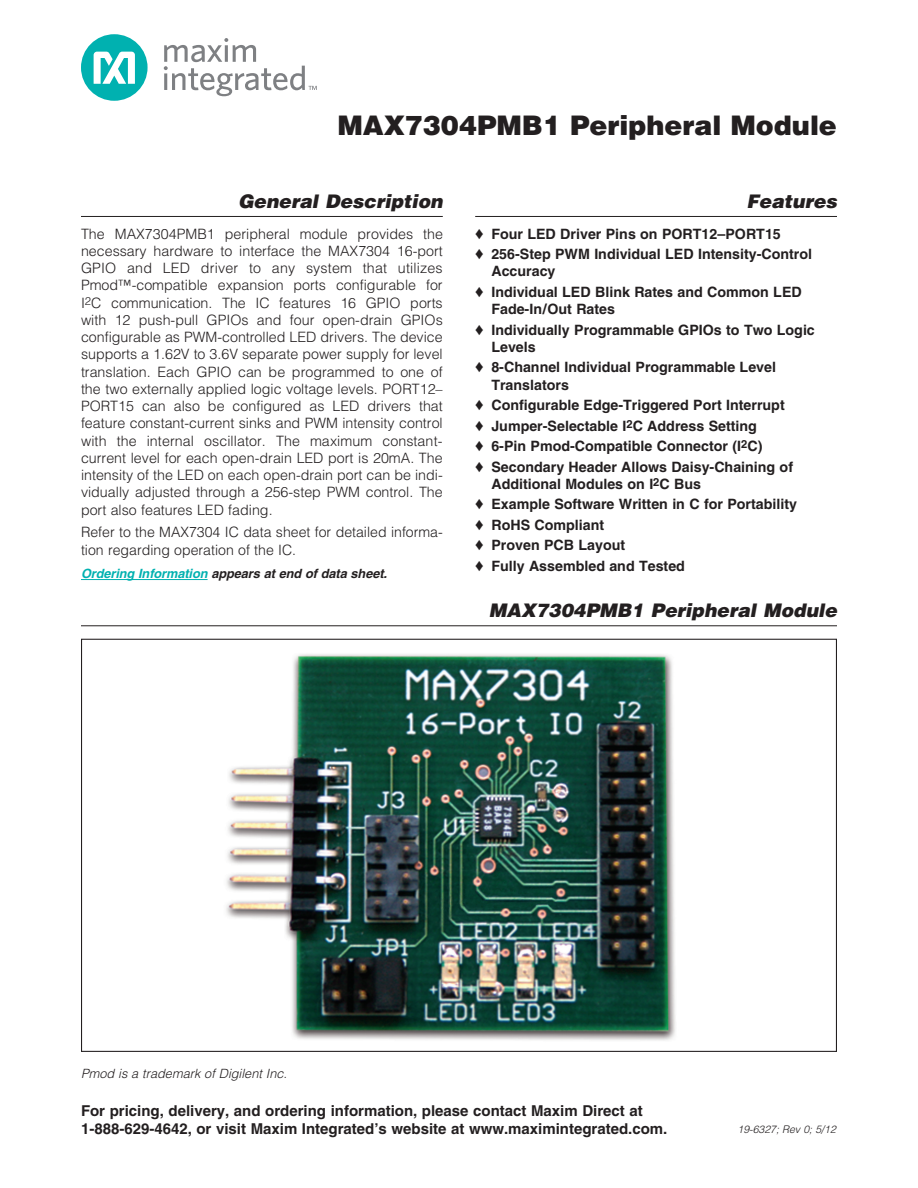
<style>
.page{position:relative;width:918px;height:1188px;background:#fff}
.page>*{position:absolute;margin:0;border:0;box-sizing:border-box;transform-origin:0 0}
.t1{font:27px "DTP Hel Bla";color:#231f20}
.H1{font:18.75px "DTP Hel Bla Obl";color:#231f20}
.t2{font:15px/18px "DTP Hel Bol";color:#231f20}
.Body_Text{font:14.25px/17.2px "DTP Hel Lig";color:#231f20;text-align:justify}
.Bullets{font:14.25px/17.2px "DTP Hel Bol";color:#231f20}
.Caption{font:12.75px "DTP Hel Bol Obl";letter-spacing:-.005em;color:#231f20}
.Caption-2{font:12.75px "DTP Hel Lig Obl";color:#231f20}
.t3{font:10.5px "DTP Hel Lig Obl";color:#231f20}
.s1{color:#00b1b0}
</style>
<div class="page">
<hr style="left:81px;top:216px;width:362px;height:1px;background:#231f20">
<hr style="left:475px;top:216px;width:362px;height:1px;background:#231f20">
<img style="left:226px;top:654px;width:450px;height:387px">
<div style="left:81px;top:34px;width:67px;height:67px;background:#00b1b0;border-radius:50%"></div>
<svg style="left:94px;top:52px;width:41px;height:32px"></svg>
<svg style="left:164px;top:38px;width:153px;height:58px"></svg>
<hr style="left:81px;top:579px;width:127px;height:1px;background:#00b1b0">
<hr style="left:81px;top:625px;width:756px;height:1px;background:#231f20">
<h1 class="t1" style="left:337px;top:108px;width:501px">MAX7304PMB1 Peripheral Module</h1>
<p class="H1" style="left:238px;top:189px;width:206px">General Description</p>
<p class="Body_Text" style="left:81px;top:225px;width:364px">The MAX7304PMB1 peripheral module provides the necessary hardware to interface the MAX7304 16-port GPIO and LED driver to any system that utilizes Pmod -compatible expansion ports configurable for I<sup>2</sup>C communication. The IC features 16 GPIO ports with 12 push-pull GPIOs and four open-drain GPIOs configurable as PWM-controlled LED drivers. The device supports a 1.62V to 3.6V separate power supply for level translation. Each GPIO can be programmed to one of the two externally applied logic voltage levels. PORT12– PORT15 can also be configured as LED drivers that feature constant-current sinks and PWM intensity control with the internal oscillator. The maximum constant&shy;current level for each open-drain LED port is 20mA. The intensity of the LED on each open-drain port can be indi&shy;vidually adjusted through a 256-step PWM control. The port also features LED fading.</p>
<p class="Body_Text" style="left:81px;top:523px;width:363px">Refer to the MAX7304 IC data sheet for detailed informa&shy;tion regarding operation of the IC.</p>
<p class="Caption" style="left:81px;top:566px;width:308px"><span class="s1">Ordering Information</span> appears at end of data sheet.</p>
<p class="H1" style="left:746px;top:189px;width:92px">Features</p>
<p class="Bullets" style="left:491px;top:225px;width:291px">Four LED Driver Pins on PORT12–PORT15</p>
<p class="Bullets" style="left:491px;top:245px;width:322px">256-Step PWM Individual LED Intensity-Control<br>Accuracy</p>
<p class="Bullets" style="left:491px;top:283px;width:312px">Individual LED Blink Rates and Common LED<br>Fade-In/Out Rates</p>
<p class="Bullets" style="left:491px;top:321px;width:325px">Individually Programmable GPIOs to Two Logic<br>Levels</p>
<p class="Bullets" style="left:491px;top:359px;width:286px">8-Channel Individual Programmable Level<br>Translators</p>
<p class="Bullets" style="left:491px;top:396px;width:295px">Configurable Edge-Triggered Port Interrupt</p>
<p class="Bullets" style="left:491px;top:417px;width:267px">Jumper-Selectable I<sup>2</sup>C Address Setting</p>
<p class="Bullets" style="left:491px;top:437px;width:273px">6-Pin Pmod-Compatible Connector (I<sup>2</sup>C)</p>
<p class="Bullets" style="left:491px;top:458px;width:303px">Secondary Header Allows Daisy-Chaining of<br>Additional Modules on I<sup>2</sup>C Bus</p>
<p class="Bullets" style="left:491px;top:496px;width:307px">Example Software Written in C for Portability</p>
<p class="Bullets" style="left:491px;top:516px;width:114px">RoHS Compliant</p>
<p class="Bullets" style="left:491px;top:537px;width:135px">Proven PCB Layout</p>
<p class="Bullets" style="left:491px;top:557px;width:195px">Fully Assembled and Tested</p>
<p class="H1" style="left:489px;top:598px;width:350px">MAX7304PMB1 Peripheral Module</p>
<p class="Caption-2" style="left:81px;top:1066px;width:208px">Pmod is a trademark of Digilent Inc.</p>
<p class="t2" style="left:81px;top:1102px;width:588px">For pricing, delivery, and ordering information, please contact Maxim Direct at<br>1-888-629-4642, or visit Maxim Integrated’s website at www.maximintegrated.com.</p>
<p class="t3" style="left:737px;top:1123px;width:100px">19-6327; Rev 0; 5/12</p>
</div>
